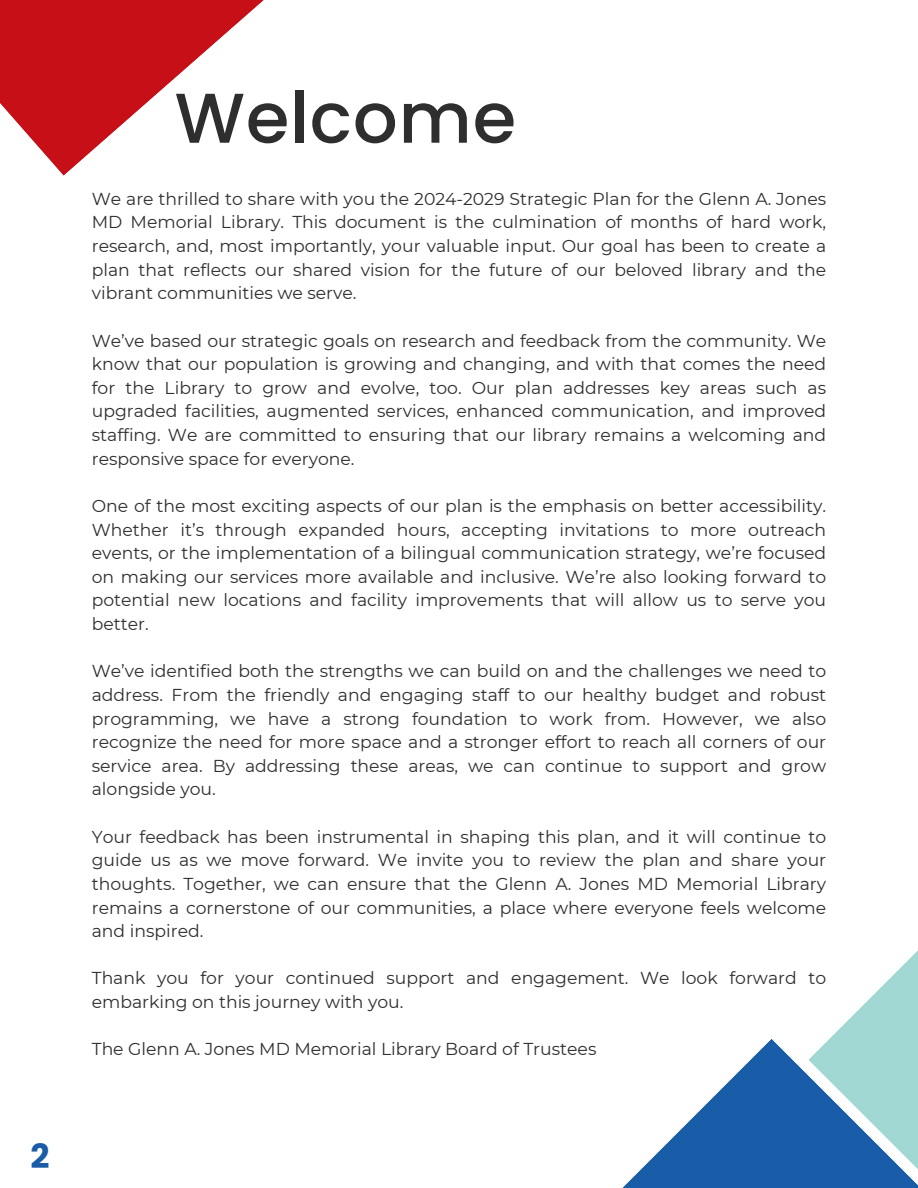
<style>
.page{position:relative;width:918px;height:1188px;background:#fff}
.page>*{position:absolute;margin:0;border:0;box-sizing:border-box;transform-origin:0 0}
.t1{font:500 70.35px "Poppins";letter-spacing:.015em;color:#2e2e2e}
.t2{font:700 33.45px "Poppins";color:#195ca7}
.t3{font:17.25px/23.7px "Montserrat";color:#2e2e2e;text-align:justify}
</style>
<div class="page">
<svg style="left:622px;top:1039px;width:186px;height:149px;fill:#195ca7"></svg>
<svg style="left:808px;top:950px;width:110px;height:238px;fill:#a2d8d4"></svg>
<svg style="left:0;top:0;width:264px;height:176px;fill:#c60f17"></svg>
<p class="t2" style="left:31px;top:1133px;width:21px">2</p>
<p class="t1" style="left:175px;top:69px;width:343px">Welcome</p>
<h1 class="t3" style="left:92px;top:187px;width:736px">We are thrilled to share with you the 2024-2029 Strategic Plan for the Glenn A. Jones MD Memorial Library. This document is the culmination of months of hard work, research, and, most importantly, your valuable input. Our goal has been to create a plan that reflects our shared vision for the future of our beloved library and the vibrant communities we serve.</h1>
<p class="t3" style="left:92px;top:329px;width:736px">We’ve based our strategic goals on research and feedback from the community. We know that our population is growing and changing, and with that comes the need for the Library to grow and evolve, too. Our plan addresses key areas such as upgraded facilities, augmented services, enhanced communication, and improved staffing. We are committed to ensuring that our library remains a welcoming and responsive space for everyone.</p>
<p class="t3" style="left:92px;top:494px;width:736px">One of the most exciting aspects of our plan is the emphasis on better accessibility.<br>Whether it’s through expanded hours, accepting invitations to more outreach events, or the implementation of a bilingual communication strategy, we’re focused on making our services more available and inclusive. We’re also looking forward to potential new locations and facility improvements that will allow us to serve you better.</p>
<p class="t3" style="left:92px;top:659px;width:736px">We’ve identified both the strengths we can build on and the challenges we need to address. From the friendly and engaging staff to our healthy budget and robust programming, we have a strong foundation to work from. However, we also recognize the need for more space and a stronger effort to reach all corners of our service area. By addressing these areas, we can continue to support and grow alongside you.</p>
<p class="t3" style="left:92px;top:825px;width:736px">Your feedback has been instrumental in shaping this plan, and it will continue to guide us as we move forward. We invite you to review the plan and share your thoughts. Together, we can ensure that the Glenn A. Jones MD Memorial Library remains a cornerstone of our communities, a place where everyone feels welcome and inspired.</p>
<p class="t3" style="left:92px;top:966px;width:736px">Thank you for your continued support and engagement. We look forward to embarking on this journey with you.</p>
<p class="t3" style="left:92px;top:1037px;width:506px">The Glenn A. Jones MD Memorial Library Board of Trustees</p>
</div>
